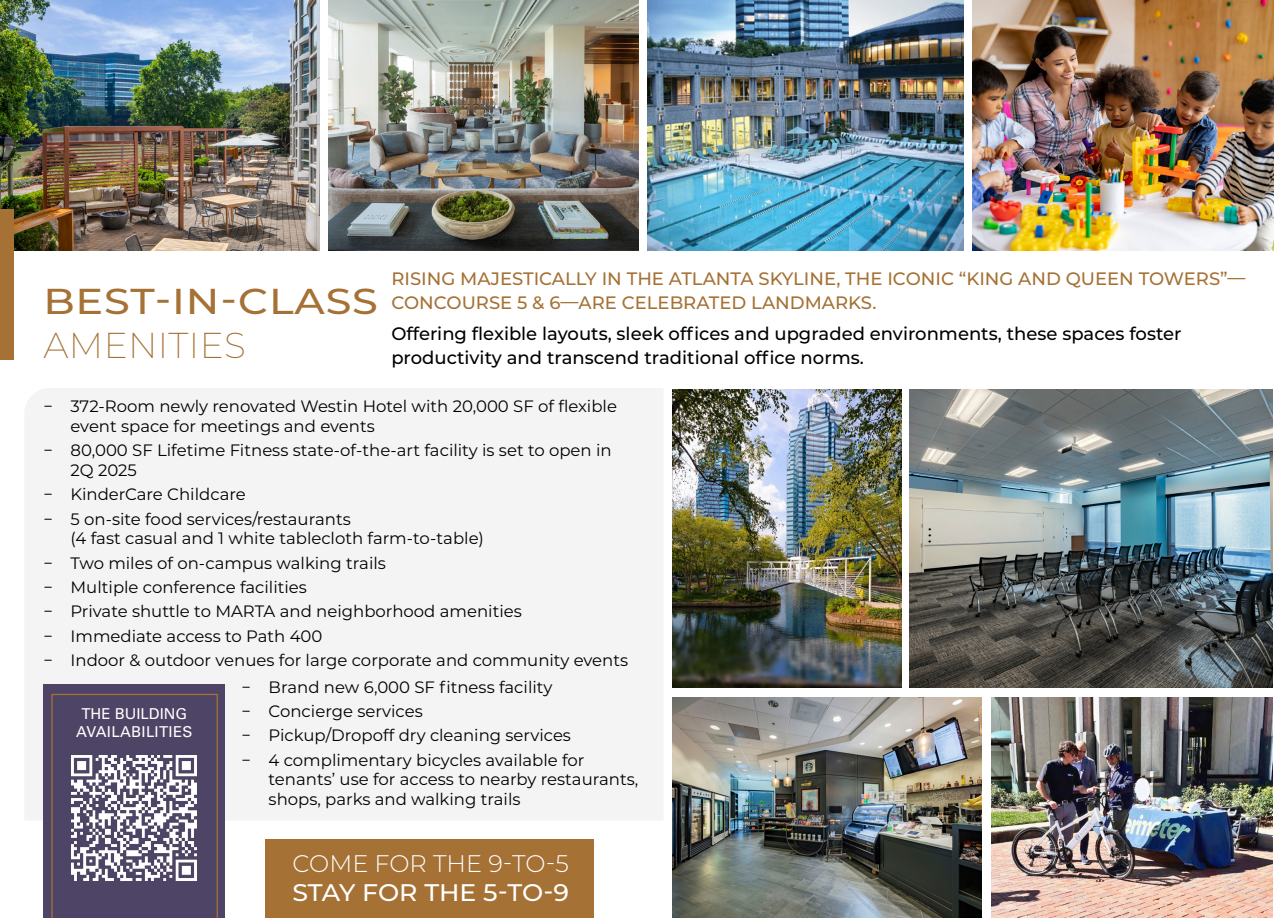
<style>
.page{position:relative;width:1283px;height:918px;background:#fff}
.page>*{position:absolute;margin:0;border:0;box-sizing:border-box;transform-origin:0 0}
.t1{font:500 36px "Montserrat";letter-spacing:.02em;color:#a57135;scale:1.15 1}
.t2{font:200 36px "Montserrat";letter-spacing:.01em;color:#a57135}
.t3{font:300 24px "Montserrat";color:#fff}
.t4{font:500 24px "Montserrat";letter-spacing:-.01em;color:#fff;scale:1.05 1}
.t5{font:500 18px/24px "Montserrat";color:#000}
.t6{font:500 18px/24px "Montserrat";color:#a57135}
.t7{font:16.5px/24.3px "Montserrat";color:#000}
.t8{font:15px/18px "Univers LT Pro 55 Roman";letter-spacing:.01em;color:#fff;text-align:center}
</style>
<div class="page">
<div style="left:266px;top:840px;width:328px;height:78px;background:#a57135"></div>
<img style="left:328px;top:0;width:310px;height:250px">
<div style="left:25px;top:388px;width:638px;height:432px;background:#f4f4f4"></div>
<img style="left:672px;top:389px;width:229px;height:299px">
<div style="left:44px;top:684px;width:181px;height:234px;background:#4e4466"></div>
<svg style="left:51px;top:694px;width:167px;height:224px"></svg>
<img style="left:1px;top:0;width:319px;height:250px">
<img style="left:972px;top:0;width:301px;height:250px">
<div style="left:0;top:209px;width:14px;height:151px;background:#a57135"></div>
<img style="left:647px;top:0;width:316px;height:251px">
<img style="left:909px;top:389px;width:363px;height:299px">
<img style="left:672px;top:697px;width:309px;height:221px">
<img style="left:991px;top:697px;width:281px;height:221px">
<h1 class="t1" style="left:43px;top:276px;width:292px">BEST-IN-CLASS</h1>
<h1 class="t2" style="left:43px;top:321px;width:204px">AMENITIES</h1>
<p class="t6" style="left:391px;top:266px;width:855px">RISING MAJESTICALLY IN THE ATLANTA SKYLINE, THE ICONIC “KING AND QUEEN TOWERS”—<br>CONCOURSE 5 &amp; 6—ARE CELEBRATED LANDMARKS.</p>
<p class="t5" style="left:391px;top:321px;width:791px">Offering flexible layouts, sleek offices and upgraded environments, these spaces foster productivity and transcend traditional office norms.</p>
<p class="t7" style="left:70px;top:396px;width:548px;line-height:19.8px;text-indent:-27px">− 372-Room newly renovated Westin Hotel with 20,000 SF of flexible event space for meetings and events</p>
<p class="t7" style="left:70px;top:440px;width:542px;line-height:19.8px;text-indent:-27px">− 80,000 SF Lifetime Fitness state-of-the-art facility is set to open in<br>2Q 2025</p>
<p class="t7" style="left:44px;top:482px;width:309px">− KinderCare Childcare<br>− 5 on-site food services/restaurants</p>
<p class="t7" style="left:44px;top:526px;width:586px;text-indent:27px">(4 fast casual and 1 white tablecloth farm-to-table)<br>− Two miles of on-campus walking trails<br>− Multiple conference facilities<br>− Private shuttle to MARTA and neighborhood amenities<br>− Immediate access to Path 400<br>− Indoor &amp; outdoor venues for large corporate and community events</p>
<p class="t8" style="left:76px;top:704px;width:118px">THE BUILDING<br>AVAILABILITIES</p>
<p class="t7" style="left:242px;top:674px;width:344px">− Brand new 6,000 SF fitness facility<br>− Concierge services<br>− Pickup/Dropoff dry cleaning services − 4 complimentary bicycles available for</p>
<p class="t7" style="left:268px;top:769px;width:371px;line-height:19.8px">tenants’ use for access to nearby restaurants, shops, parks and walking trails</p>
<h2 class="t3" style="left:292px;top:847px;width:278px">COME FOR THE 9-TO-5</h2>
<h2 class="t4" style="left:292px;top:875px;width:265px">STAY FOR THE 5-TO-9</h2>
</div>
